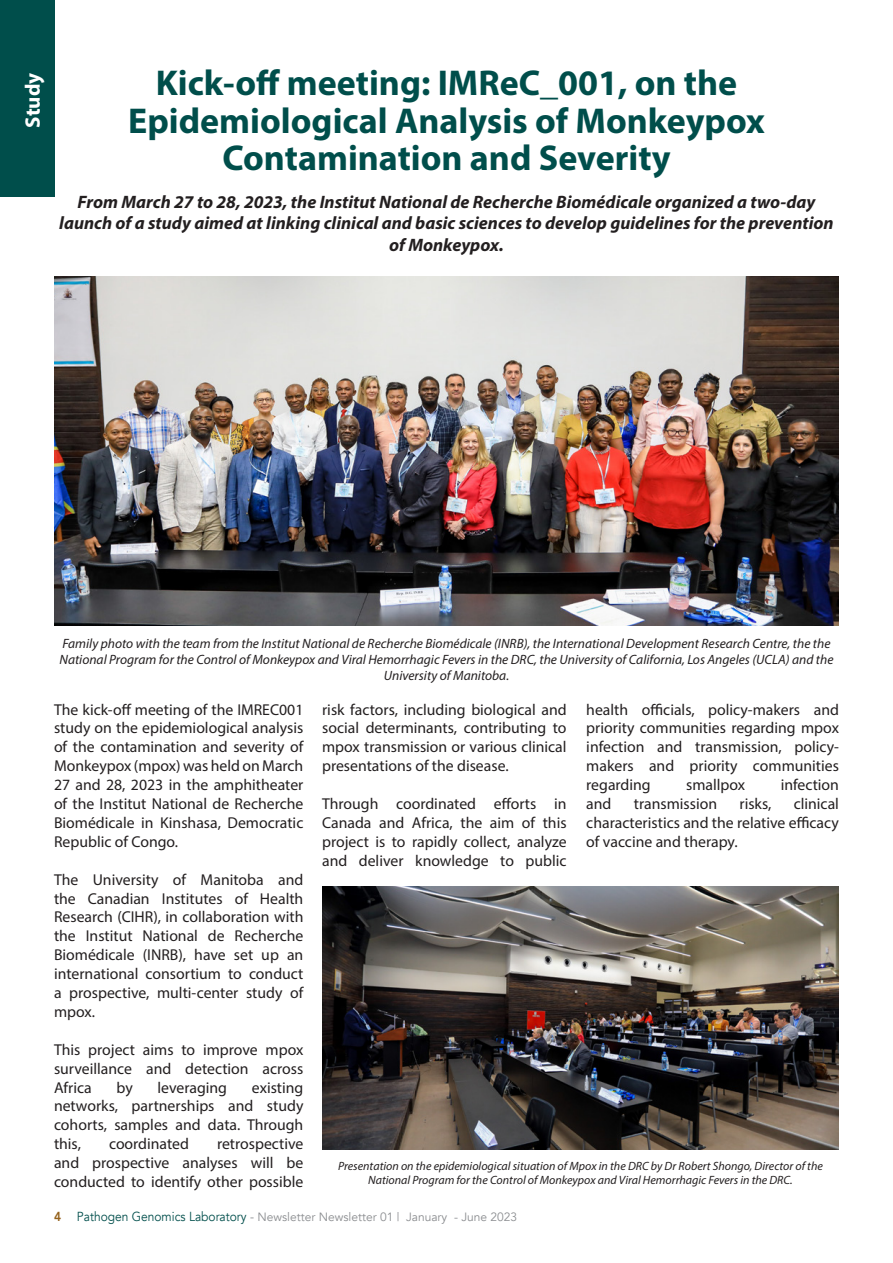
<style>
.page{position:relative;width:893px;height:1263px;background:#fff}
.page>*{position:absolute;margin:0;border:0;box-sizing:border-box;transform-origin:0 0}
.t1{font:700 36px "Myriad Pro";color:#004e4b}
.t2{font:700 21px "Myriad Pro";color:#fff}
.t3{font:italic 700 18px/21.6px "Myriad Pro";color:#231f20;text-align:center}
.t4{font:15.75px/18.9px "Myriad Pro";color:#231f20;text-align:justify}
.t5{font:italic 13.5px/16.2px "Myriad Pro";color:#231f20;text-align:center}
.t6{font:italic 12px/14.4px "Myriad Pro";color:#231f20;text-align:center}
.t7{font:12px "Avenir";color:#8b8d90}
.s1{font-weight:800;font-size:13.05px;color:#95621d}
.s2{font-size:13.05px;color:#004e4b}
.s3{font-size:13.05px}
</style>
<div class="page">
<img style="left:54px;top:277px;width:785px;height:348px">
<img style="left:322px;top:887px;width:517px;height:262px">
<div style="left:0;top:0;width:55px;height:196px;background:#004e4b"></div>
<p class="t2" style="left:19px;top:128px;width:56px;rotate:-90deg">Study</p>
<p class="t1" style="left:156px;top:60px;width:583px">Kick-off meeting: IMReC_001, on the</p>
<p class="t1" style="left:128px;top:97px;width:638px">Epidemiological Analysis of Monkeypox</p>
<p class="t1" style="left:222px;top:135px;width:450px">Contamination and Severity</p>
<p class="t3" style="left:59px;top:190px;width:776px">From March 27 to 28, 2023, the Institut National de Recherche Biomédicale organized a two-day launch of a study aimed at linking clinical and basic sciences to develop guidelines for the prevention of Monkeypox.</p>
<p class="t5" style="left:59px;top:635px;width:775px">Family photo with the team from the Institut National de Recherche Biomédicale (INRB), the International Development Research Centre, the the<br>National Program for the Control of Monkeypox and Viral Hemorrhagic Fevers in the DRC, the University of California, Los Angeles (UCLA) and the<br>University of Manitoba.</p>
<p class="t4" style="left:322px;top:699px;width:246px">risk factors, including biological and social determinants, contributing to mpox transmission or various clinical presentations of the disease.</p>
<p class="t4" style="left:322px;top:794px;width:246px">Through coordinated efforts in Canada and Africa, the aim of this project is to rapidly collect, analyze and deliver knowledge to public</p>
<p class="t4" style="left:54px;top:699px;width:251px">The kick-off meeting of the IMREC001 study on the epidemiological analysis of the contamination and severity of Monkeypox (mpox) was held on March 27 and 28, 2023 in the amphitheater of the Institut National de Recherche Biomédicale in Kinshasa, Democratic Republic of Congo.</p>
<p class="t4" style="left:54px;top:870px;width:251px">The University of Manitoba and the Canadian Institutes of Health Research (CIHR), in collaboration with the Institut National de Recherche Biomédicale (INRB), have set up an international consortium to conduct a prospective, multi-center study of mpox.</p>
<p class="t4" style="left:54px;top:1040px;width:251px">This project aims to improve mpox surveillance and detection across Africa</p>
<p class="t4" style="left:586px;top:699px;width:254px">health officials, policy-makers and priority communities regarding mpox infection and transmission, policy&shy;makers and priority communities regarding</p>
<p class="t4" style="left:686px;top:775px;width:61px">smallpox</p>
<p class="t4" style="left:781px;top:775px;width:60px">infection</p>
<p class="t4" style="left:586px;top:794px;width:27px">and</p>
<p class="t4" style="left:634px;top:794px;width:85px">transmission</p>
<p class="t4" style="left:739px;top:794px;width:33px">risks,</p>
<p class="t4" style="left:586px;top:794px;width:254px;text-indent:207px">clinical characteristics and the relative efficacy of vaccine and therapy.</p>
<p class="t4" style="left:116px;top:1077px;width:18px">by</p>
<p class="t4" style="left:158px;top:1077px;width:71px">leveraging</p>
<p class="t4" style="left:54px;top:1077px;width:251px;text-indent:198px">existing networks, partnerships and study cohorts, samples and data. Through this,</p>
<p class="t4" style="left:109px;top:1134px;width:81px">coordinated</p>
<p class="t4" style="left:54px;top:1134px;width:251px;text-indent:163px">retrospective and prospective analyses will be conducted to identify other possible</p>
<p class="t6" style="left:338px;top:1158px;width:486px">Presentation on the epidemiological situation of Mpox in the DRC by Dr Robert Shongo, Director of the<br>National Program for the Control of Monkeypox and Viral Hemorrhagic Fevers in the DRC.</p>
<p class="t7" style="left:54px;top:1210px;width:465px"><span class="s1">4</span> <span class="s2">Pathogen Genomics Laboratory</span> <span class="s3">-</span> Newsletter Newsletter 01 | January - June 2023</p>
</div>
